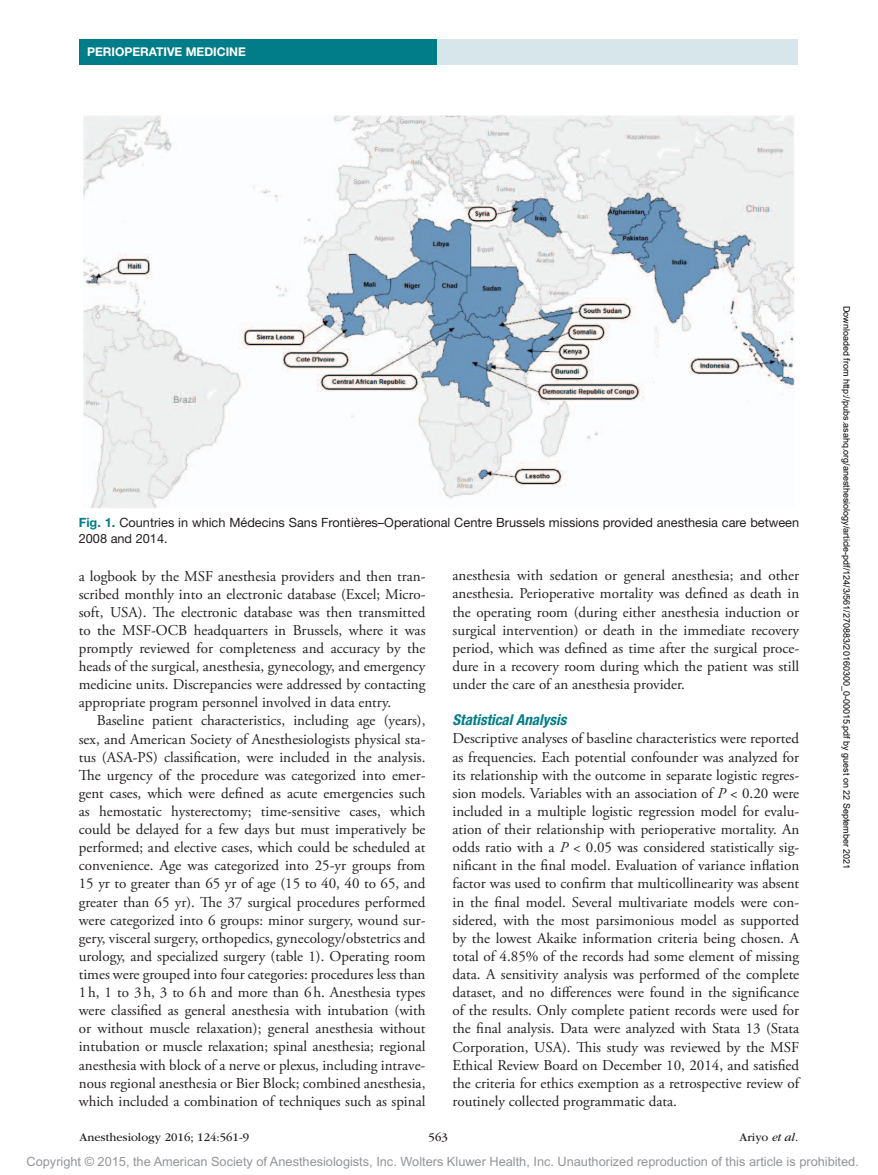
<style>
.page{position:relative;width:878px;height:1175px;background:#fff}
.page>*{position:absolute;margin:0;border:0;box-sizing:border-box;transform-origin:0 0}
.t1{font:15px/18.1px "Adobe Garamond Pro";color:#231f20;text-align:justify}
.t2{font:italic 700 condensed 15px "Helvetica Neue LT Std";color:#007d88}
.t3{font:12.75px "Arial MT Std";color:#939598}
.t4{font:12.75px/15.8px "Helvetica Neue LT Std";color:#231f20}
.t5{font:12px "ITC Garamond Std";color:#231f20}
.t6{font:700 12px "Helvetica Neue LT Std";color:#fff}
.t7{font:9px "Arial";color:#000}
.s1{font-weight:700;color:#007d88}
.s2{font-style:italic}
</style>
<div class="page">
<div style="left:432px;top:39px;width:365px;height:26px;background:#d6e6ea"></div>
<div style="left:79px;top:39px;width:357px;height:25px;background:#007d88"></div>
<img style="left:83px;top:116px;width:711px;height:393px">
<p class="t6" style="left:87px;top:44px;width:160px">PERIOPERATIVE MEDICINE</p>
<p class="t4" style="left:79px;top:514px;width:722px"><span class="s1">Fig. 1.</span> Countries in which Médecins Sans Frontières–Operational Centre Brussels missions provided anesthesia care between<br>2008 and 2014.</p>
<p class="t1" style="left:79px;top:567px;width:348px">a logbook by the MSF anesthesia providers and then tran&shy;scribed monthly into an electronic database (Excel; Micro&shy;soft, USA). The electronic database was then transmitted to the MSF-OCB headquarters in Brussels, where it was promptly reviewed for completeness and accuracy by the heads of the surgical, anesthesia, gynecology, and emergency medicine units. Discrepancies were addressed by contacting appropriate program personnel involved in data entry.</p>
<p class="t1" style="left:79px;top:712px;width:348px;text-indent:18px">Baseline patient characteristics, including age (years), sex, and American Society of Anesthesiologists physical sta&shy;tus (ASA-PS) classification, were included in the analysis.<br>The urgency of the procedure was categorized into emer&shy;gent cases, which were defined as acute emergencies such as hemostatic hysterectomy; time-sensitive cases, which could be delayed for a few days but must imperatively be performed; and elective cases, which could be scheduled at convenience. Age was categorized into 25-yr groups from 15 yr to greater than 65 yr of age (15 to 40, 40 to 65, and greater than 65 yr). The 37 surgical procedures performed were categorized into 6 groups: minor surgery, wound sur&shy;gery, visceral surgery, orthopedics, gynecology/obstetrics and urology, and specialized surgery (table 1). Operating room times were grouped into four categories: procedures less than 1h, 1 to 3h, 3 to 6h and more than 6h. Anesthesia types were classified as general anesthesia with intubation (with or without muscle relaxation); general anesthesia without intubation or muscle relaxation; spinal anesthesia; regional anesthesia with block of a nerve or plexus, including intrave&shy;nous regional anesthesia or Bier Block; combined anesthesia, which included a combination of techniques such as spinal</p>
<p class="t1" style="left:452px;top:567px;width:348px">anesthesia with sedation or general anesthesia; and other anesthesia. Perioperative mortality was defined as death in the operating room (during either anesthesia induction or surgical intervention) or death in the immediate recovery period, which was defined as time after the surgical proce&shy;dure in a recovery room during which the patient was still under the care of an anesthesia provider.</p>
<p class="t2" style="left:452px;top:711px;width:115px">Statistical Analysis</p>
<p class="t1" style="left:452px;top:730px;width:348px">Descriptive analyses of baseline characteristics were reported as frequencies. Each potential confounder was analyzed for its relationship with the outcome in separate logistic regres&shy;sion models. Variables with an association of <span class="s2">P</span> &lt; 0.20 were included in a multiple logistic regression model for evalu&shy;ation of their relationship with perioperative mortality. An odds ratio with a <span class="s2">P</span> &lt; 0.05 was considered statistically sig&shy;nificant in the final model. Evaluation of variance inflation factor was used to confirm that multicollinearity was absent in the final model. Several multivariate models were con&shy;sidered, with the most parsimonious model as supported by the lowest Akaike information criteria being chosen. A total of 4.85% of the records had some element of missing data. A sensitivity analysis was performed of the complete dataset, and no differences were found in the significance of the results. Only complete patient records were used for the final analysis. Data were analyzed with Stata 13 (Stata Corporation, USA). This study was reviewed by the MSF Ethical Review Board on December 10, 2014, and satisfied the criteria for ethics exemption as a retrospective review of routinely collected programmatic data.</p>
<p class="t5" style="left:80px;top:1130px;width:171px">Anesthesiology 2016; 124:561-9</p>
<p class="t5" style="left:428px;top:1130px;width:21px">563</p>
<p class="t5" style="left:739px;top:1130px;width:60px">Ariyo <span class="s2">et al.</span></p>
<p class="t7" style="left:850px;top:306px;width:565px;rotate:90deg">Downloaded from http://pubs.asahq.org/anesthesiology/article-pdf/124/3/561/270883/20160300_0-00015.pdf by guest on 22 September 2021</p>
<p class="t3" style="left:27px;top:1154px;width:833px">Copyright © 2015, the American Society of Anesthesiologists, Inc. Wolters Kluwer Health, Inc. Unauthorized reproduction of this article is prohibited.</p>
</div>
